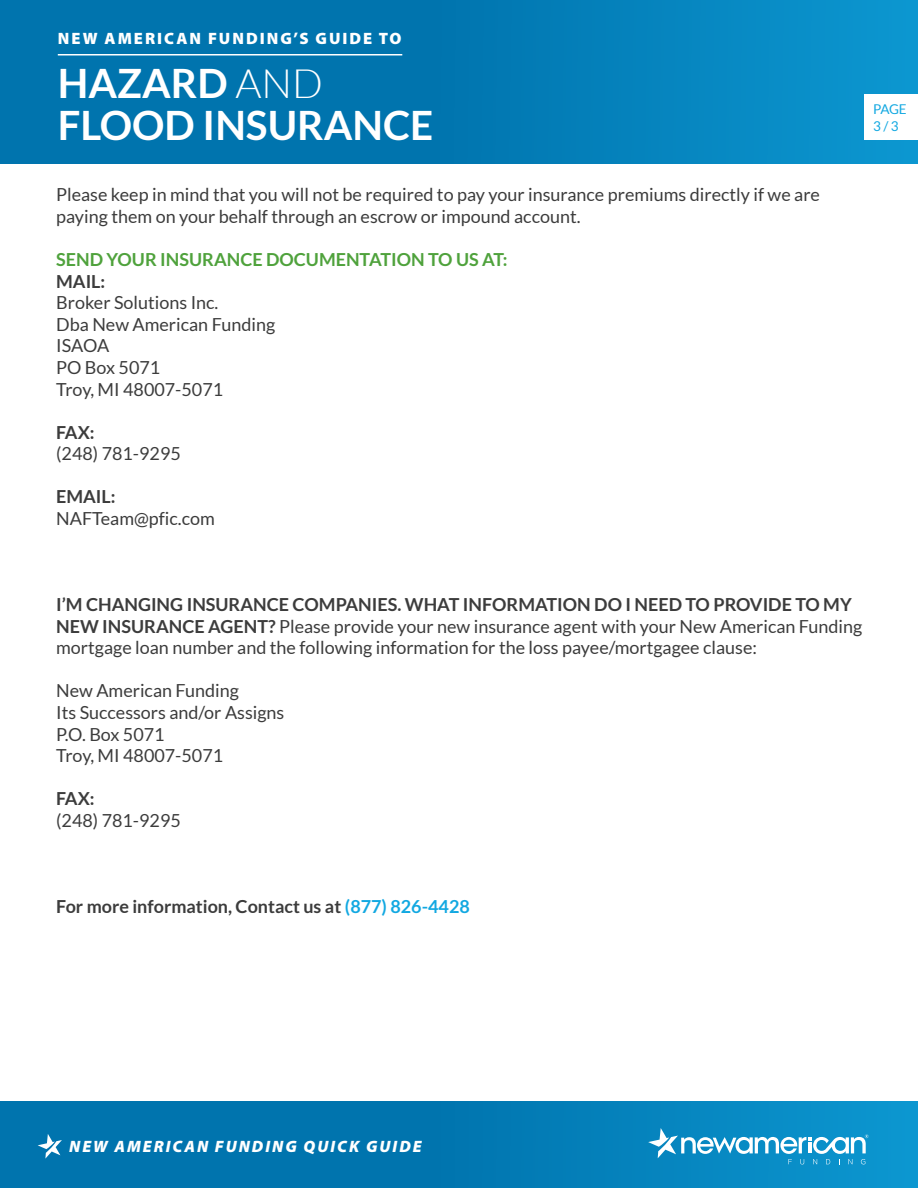
<style>
.page{position:relative;width:918px;height:1188px;background:#fff}
.page>*{position:absolute;margin:0;border:0;box-sizing:border-box;transform-origin:0 0}
.t1{font:700 40.5px/42px "Lato";color:#fff}
.t2{font:18px/21.6px "Lato";color:#3c3c3c}
.t3{font:700 18px "Lato";color:#3c3c3c}
.t4{font:700 18px "Lato";color:#4fa23c}
.t5{font:italic 900 16.5px "Myriad Pro";letter-spacing:.12em;color:#fff}
.t6{font:900 16.5px "Myriad Pro";letter-spacing:.12em;color:#fff}
.t7{font:13.5px "Lato";color:#12a8e1}
.s1{font-weight:300}
.s2{font-weight:700}
.s3{color:#12a8e1}
</style>
<div class="page">
<div style="left:0;top:0;width:918px;height:164px;background:linear-gradient(to right,#006ba5,#0a90c9)"></div>
<hr style="left:58px;top:54px;width:344px;height:2px;background:#fff">
<div style="left:0;top:1102px;width:918px;height:86px;background:linear-gradient(to right,#006ba5,#0a8fc9)"></div>
<svg style="left:648px;top:1128px;width:220px;height:36px"></svg>
<div style="left:864px;top:95px;width:54px;height:45px;background:#fff"></div>
<svg style="left:38px;top:1134px;width:24px;height:25px"></svg>
<p class="t6" style="left:58px;top:27px;width:345px">NEW AMERICAN FUNDING’S GUIDE TO</p>
<p class="t1" style="left:58px;top:62px;width:377px">HAZARD <span class="s1">AND<br></span>FLOOD INSURANCE</p>
<p class="t2" style="left:56px;top:184px;width:765px">Please keep in mind that you will not be required to pay your insurance premiums directly if we are paying them on your behalf through an escrow or impound account.</p>
<p class="t4" style="left:56px;top:249px;width:453px">SEND YOUR INSURANCE DOCUMENTATION TO US AT:</p>
<p class="t3" style="left:56px;top:271px;width:51px">MAIL:</p>
<p class="t2" style="left:56px;top:292px;width:221px">Broker Solutions Inc.<br>Dba New American Funding<br>ISAOA<br>PO Box 5071<br>Troy, MI 48007-5071</p>
<p class="t2" style="left:56px;top:421px;width:126px"><span class="s2">FAX:<br></span>(248) 781-9295</p>
<p class="t2" style="left:56px;top:486px;width:160px"><span class="s2">EMAIL:<br></span>NAFTeam@pfic.com</p>
<p class="t7" style="left:873px;top:102px;width:35px">PAGE</p>
<p class="t7" style="left:873px;top:118px;width:27px">3 / 3</p>
<p class="t2" style="left:56px;top:594px;width:808px"><span class="s2">I’M CHANGING INSURANCE COMPANIES. WHAT INFORMATION DO I NEED TO PROVIDE TO MY<br>NEW INSURANCE AGENT?</span> Please provide your new insurance agent with your New American Funding mortgage loan number and the following information for the loss payee/mortgagee clause:</p>
<p class="t2" style="left:56px;top:680px;width:230px">New American Funding<br>Its Successors and/or Assigns<br>P.O. Box 5071<br>Troy, MI 48007-5071</p>
<p class="t2" style="left:56px;top:788px;width:126px"><span class="s2">FAX:<br></span>(248) 781-9295</p>
<p class="t3" style="left:56px;top:896px;width:415px">For more information, Contact us at <span class="s3">(877) 826-4428</span></p>
<p class="t5" style="left:69px;top:1136px;width:354px">NEW AMERICAN FUNDING QUICK GUIDE</p>
</div>
